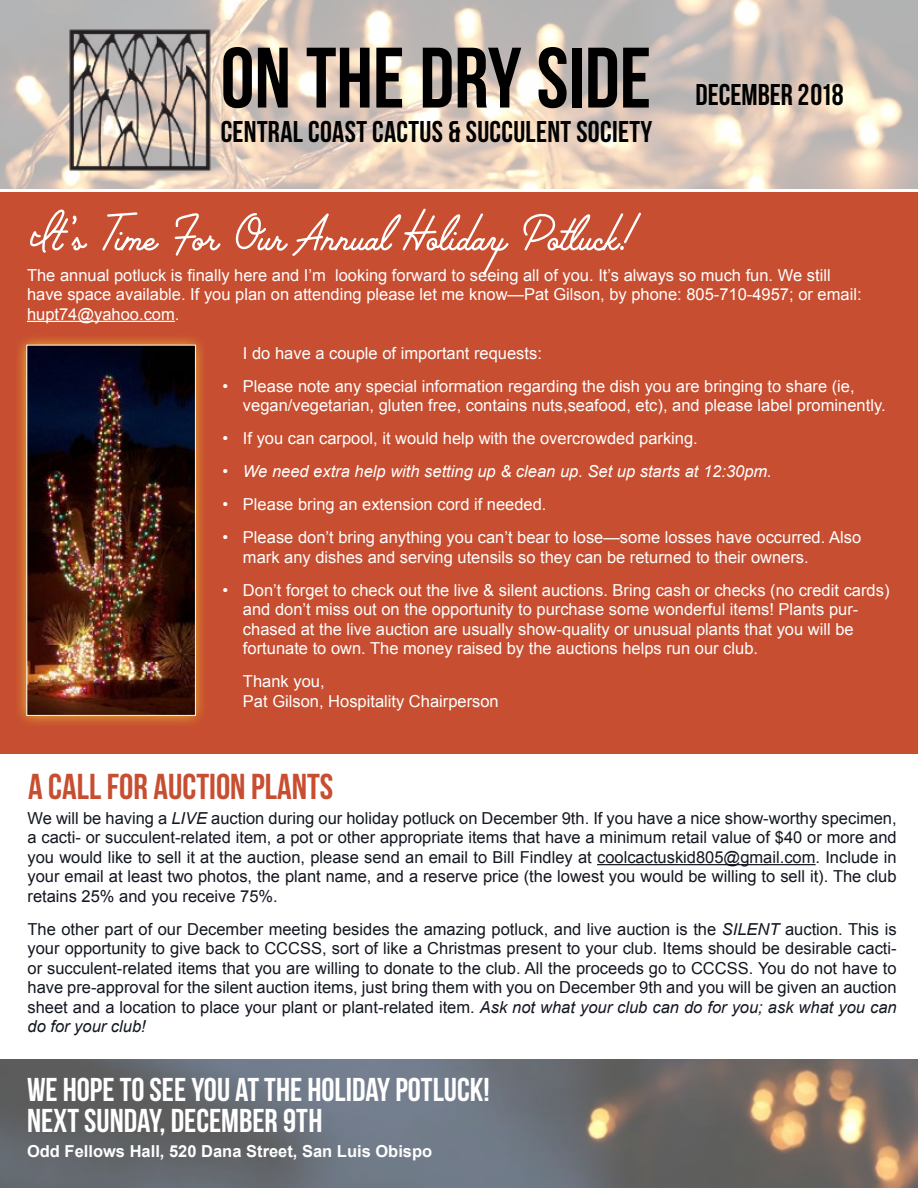
<style>
.page{position:relative;width:918px;height:1188px;background:#fff}
.page>*{position:absolute;margin:0;border:0;box-sizing:border-box;transform-origin:0 0}
.t1{font:85.5px "Bebas Neue";color:#000}
.t2{font:36px "Bebas Neue";color:#c74e30}
.t3{font:33px/31.5px "Bebas Neue";color:#fff}
.t4{font:30px "Bebas Neue";letter-spacing:.01em;color:#000}
.t5{font:16.5px/19.5px "Arial";color:#fff}
.t6{font:16.5px/19.5px "Arial";color:#131720;text-align:justify}
.t7{font:italic 16.5px "Arial";color:#fff}
.t8{font:700 16.5px "Arial";color:#fff}
.s1{font-style:italic}
</style>
<div class="page">
<img style="left:0;top:1060px;width:918px;height:128px">
<img style="left:0;top:0;width:918px;height:189px">
<div style="left:0;top:192px;width:918px;height:562px;background:#c74e30"></div>
<div style="left:14px;top:333px;width:194px;height:396px;background:#efd639;opacity:.8"></div>
<img style="left:26px;top:345px;width:170px;height:371px">
<svg style="left:30px;top:208px;width:611px;height:67px"></svg>
<hr style="left:27px;top:321px;width:148px;height:1px;background:#fff">
<hr style="left:597px;top:864px;width:219px;height:1px;background:#131720">
<img style="left:65px;top:25px;width:149px;height:149px">
<h1 class="t1" style="left:221px;top:31px;width:432px">ON THE DRY SIDE</h1>
<h3 class="t4" style="left:221px;top:115px;width:433px">CENTRAL COAST CACTUS &amp; SUCCULENT SOCIETY</h3>
<h3 class="t4" style="left:696px;top:78px;width:150px">DECEMBER 2018</h3>
<p class="t5" style="left:27px;top:265px;width:836px">The annual potluck is finally here and I’m looking forward to seeing all of you. It’s always so much fun. We still have space available. If you plan on attending please let me know—Pat Gilson, by phone: 805-710-4957; or email: hupt74@yahoo.com.</p>
<p class="t5" style="left:243px;top:343px;width:300px">I do have a couple of important requests:</p>
<p class="t5" style="left:243px;top:376px;width:644px;text-indent:-20px">• Please note any special information regarding the dish you are bringing to share (ie, vegan/vegetarian, gluten free, contains nuts,seafood, etc), and please label prominently.</p>
<p class="t5" style="left:223px;top:429px;width:477px">• If you can carpool, it would help with the overcrowded parking.</p>
<p class="t7" style="left:223px;top:461px;width:551px">• We need extra help with setting up &amp; clean up. Set up starts at 12:30pm.</p>
<p class="t5" style="left:223px;top:495px;width:325px">• Please bring an extension cord if needed.</p>
<p class="t5" style="left:243px;top:528px;width:620px;text-indent:-20px">• Please don’t bring anything you can’t bear to lose—some losses have occurred. Also mark any dishes and serving utensils so they can be returned to their owners.</p>
<p class="t5" style="left:243px;top:580px;width:648px;text-indent:-20px">• Don’t forget to check out the live &amp; silent auctions. Bring cash or checks (no credit cards) and don’t miss out on the opportunity to purchase some wonderful items! Plants pur&shy;chased at the live auction are usually show-quality or unusual plants that you will be fortunate to own. The money raised by the auctions helps run our club.</p>
<p class="t5" style="left:243px;top:672px;width:257px">Thank you,<br>Pat Gilson, Hospitality Chairperson</p>
<h2 class="t2" style="left:28px;top:767px;width:307px">A CALL FOR AUCTION PLANTS</h2>
<p class="t6" style="left:28px;top:809px;width:871px">We will be having a <span class="s1">LIVE</span> auction during our holiday potluck on December 9th. If you have a nice show-worthy specimen, a cacti- or succulent-related item, a pot or other appropriate items that have a minimum retail value of $40 or more and you would like to sell it at the auction, please send an email to Bill Findley at coolcactuskid805@gmail.com. Include in your email at least two photos, the plant name, and a reserve price (the lowest you would be willing to sell it). The club retains 25% and you receive 75%.</p>
<p class="t6" style="left:28px;top:920px;width:871px">The other part of our December meeting besides the amazing potluck, and live auction is the <span class="s1">SILENT</span> auction. This is your opportunity to give back to CCCSS, sort of like a Christmas present to your club. Items should be desirable cacti&shy;or succulent-related items that you are willing to donate to the club. All the proceeds go to CCCSS. You do not have to have pre-approval for the silent auction items, just bring them with you on December 9th and you will be given an auction sheet and a location to place your plant or plant-related item. <span class="s1">Ask not what your club can do for you; ask what you can do for your club!</span></p>
<h3 class="t3" style="left:27px;top:1073px;width:464px">WE HOPE TO SEE YOU AT THE HOLIDAY POTLUCK!<br>NEXT SUNDAY, DECEMBER 9TH</h3>
<p class="t8" style="left:27px;top:1140px;width:407px">Odd Fellows Hall, 520 Dana Street, San Luis Obispo</p>
</div>
